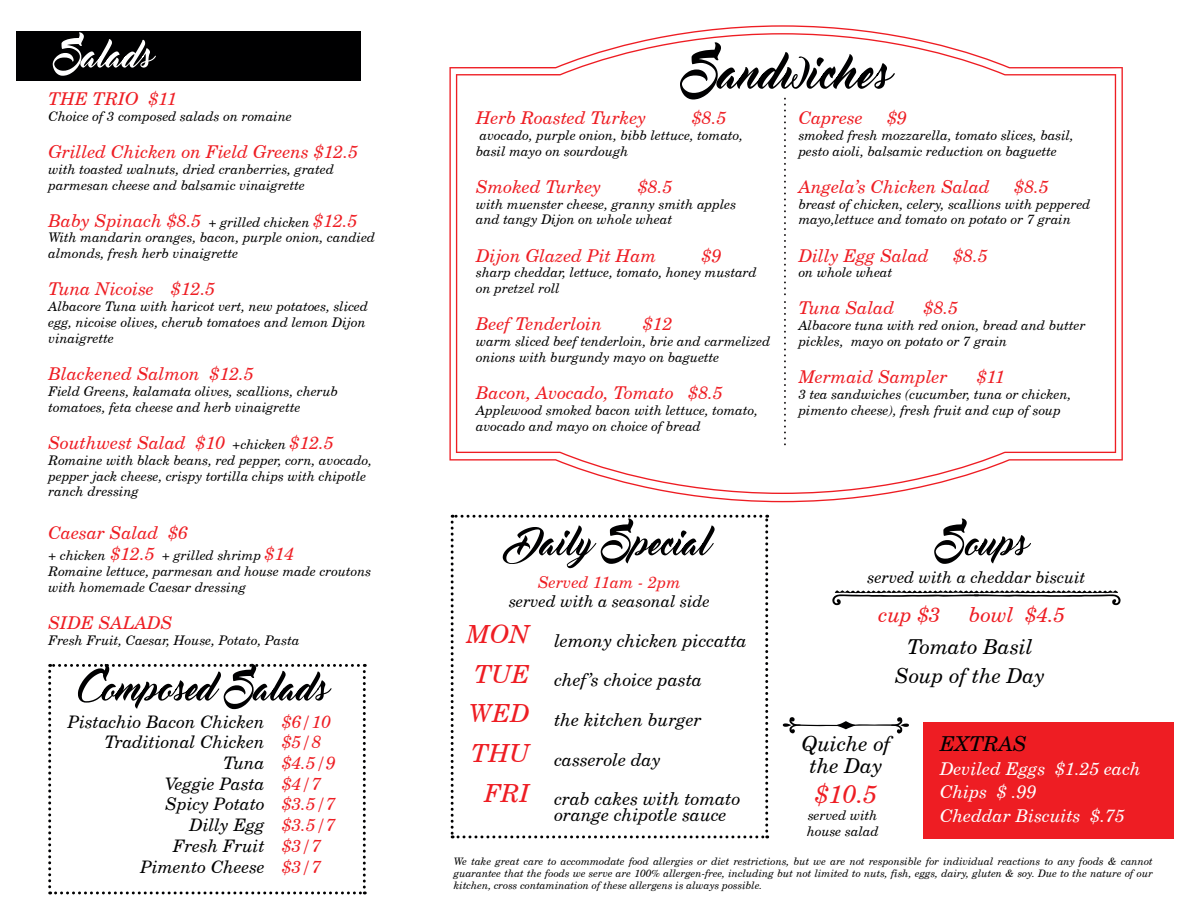
<style>
.page{position:relative;width:1188px;height:918px;background:#fff}
.page>*{position:absolute;margin:0;border:0;box-sizing:border-box;transform-origin:0 0}
.t1{font:italic 25.05px "New Century Schlbk";color:#ee1d23}
.t2{font:italic 20.55px/22px "New Century Schlbk";color:#000001;text-align:center}
.t3{font:italic 20.55px "New Century Schlbk";color:#ee1d23}
.t4{font:italic 17.7px "New Century Schlbk";color:#ee1d23}
.t5{font:italic 17.7px/16.2px "New Century Schlbk";color:#000001}
.t6{font:italic 17.7px/23.5px "New Century Schlbk";color:#fff}
.t7{font:italic 17.25px "New Century Schlbk";color:#000001}
.t8{font:italic 17.25px "New Century Schlbk";color:#ee1d23}
.t9{font:italic 16.2px "New Century Schlbk";color:#000001}
.t10{font:italic 16.2px "New Century Schlbk";color:#ee1d23}
.t11{font:italic 13.2px/15.9px "New Century Schlbk";color:#000001}
.t12{font:italic 10.35px/12.3px "New Century Schlbk";color:#000001;text-align:justify}
.s1{font-size:13.2px;color:#000001}
.s2{font-size:17.7px;color:#ee1d23}
</style>
<div class="page">
<div style="left:16px;top:31px;width:345px;height:49px;background:#000001"></div>
<svg style="left:53px;top:32px;width:103px;height:44px"></svg>
<svg style="left:48px;top:664px;width:318px;height:230px"></svg>
<svg style="left:449px;top:25px;width:674px;height:477px"></svg>
<svg style="left:456px;top:33px;width:660px;height:461px"></svg>
<svg style="left:680px;top:42px;width:215px;height:253px"></svg>
<svg style="left:784px;top:301px;width:2px;height:144px"></svg>
<div style="left:924px;top:722px;width:250px;height:116px;background:#ee1d23"></div>
<svg style="left:451px;top:515px;width:317px;height:323px"></svg>
<svg style="left:783px;top:717px;width:126px;height:17px"></svg>
<svg style="left:832px;top:590px;width:289px;height:15px"></svg>
<svg style="left:934px;top:518px;width:97px;height:46px"></svg>
<p class="t4" style="left:49px;top:88px;width:130px">THE TRIO $11</p>
<p class="t11" style="left:49px;top:108px;width:245px">Choice of 3 composed salads on romaine</p>
<p class="t4" style="left:49px;top:141px;width:311px">Grilled Chicken on Field Greens $12.5</p>
<p class="t11" style="left:49px;top:161px;width:287px">with toasted walnuts, dried cranberries, grated parmesan cheese and balsamic vinaigrette</p>
<p class="t4" style="left:49px;top:209px;width:311px">Baby Spinach $8.5 <span class="s1">+ grilled chicken</span> $12.5</p>
<p class="t11" style="left:49px;top:230px;width:328px">With mandarin oranges, bacon, purple onion, candied almonds, fresh herb vinaigrette</p>
<p class="t4" style="left:49px;top:278px;width:168px">Tuna Nicoise $12.5</p>
<p class="t11" style="left:49px;top:298px;width:321px">Albacore Tuna with haricot vert, new potatoes, sliced egg, nicoise olives, cherub tomatoes and lemon Dijon vinaigrette</p>
<p class="t4" style="left:49px;top:363px;width:207px">Blackened Salmon $12.5</p>
<p class="t11" style="left:49px;top:383px;width:291px">Field Greens, kalamata olives, scallions, cherub tomatoes, feta cheese and herb vinaigrette</p>
<p class="t4" style="left:49px;top:432px;width:287px">Southwest Salad $10 <span class="s1">+chicken</span> $12.5</p>
<p class="t11" style="left:49px;top:452px;width:325px">Romaine with black beans, red pepper, corn, avocado, pepper jack cheese, crispy tortilla chips with chipotle ranch dressing</p>
<p class="t4" style="left:49px;top:522px;width:141px">Caesar Salad $6</p>
<p class="t11" style="left:49px;top:547px;width:247px">+ chicken <span class="s2">$12.5</span> + grilled shrimp <span class="s2">$14</span></p>
<p class="t11" style="left:49px;top:563px;width:324px">Romaine lettuce, parmesan and house made croutons with homemade Caesar dressing</p>
<p class="t4" style="left:49px;top:612px;width:131px">SIDE SALADS¬</p>
<p class="t11" style="left:49px;top:632px;width:253px">Fresh Fruit, Caesar, House, Potato, Pasta</p>
<p class="t7" style="left:68px;top:711px;width:198px">Pistachio Bacon Chicken</p>
<p class="t7" style="left:105px;top:732px;width:162px">Traditional Chicken</p>
<p class="t7" style="left:223px;top:752px;width:43px">Tuna</p>
<p class="t7" style="left:165px;top:773px;width:101px">Veggie Pasta</p>
<p class="t7" style="left:166px;top:794px;width:101px">Spicy Potato</p>
<p class="t7" style="left:190px;top:815px;width:77px">Dilly Egg</p>
<p class="t7" style="left:173px;top:835px;width:93px">Fresh Fruit</p>
<p class="t7" style="left:141px;top:856px;width:126px">Pimento Cheese</p>
<p class="t8" style="left:282px;top:711px;width:50px">$6/10</p>
<p class="t8" style="left:282px;top:732px;width:41px">$5/8</p>
<p class="t8" style="left:282px;top:752px;width:55px">$4.5/9</p>
<p class="t8" style="left:282px;top:773px;width:41px">$4/7</p>
<p class="t8" style="left:282px;top:794px;width:55px">$3.5/7</p>
<p class="t8" style="left:282px;top:815px;width:55px">$3.5/7</p>
<p class="t8" style="left:282px;top:835px;width:41px">$3/7</p>
<p class="t8" style="left:282px;top:856px;width:41px">$3/7</p>
<p class="t4" style="left:476px;top:107px;width:172px">Herb Roasted Turkey</p>
<p class="t4" style="left:692px;top:107px;width:36px">$8.5</p>
<p class="t11" style="left:476px;top:127px;width:269px">avocado, purple onion, bibb lettuce, tomato, basil mayo on sourdough</p>
<p class="t4" style="left:476px;top:176px;width:127px">Smoked Turkey</p>
<p class="t4" style="left:638px;top:176px;width:36px">$8.5</p>
<p class="t11" style="left:476px;top:196px;width:262px">with muenster cheese, granny smith apples and tangy Dijon on whole wheat</p>
<p class="t4" style="left:476px;top:244px;width:182px">Dijon Glazed Pit Ham</p>
<p class="t4" style="left:702px;top:244px;width:21px">$9</p>
<p class="t11" style="left:476px;top:265px;width:282px">sharp cheddar, lettuce, tomato, honey mustard on pretzel roll</p>
<p class="t4" style="left:476px;top:313px;width:128px">Beef Tenderloin</p>
<p class="t4" style="left:643px;top:313px;width:31px">$12</p>
<p class="t11" style="left:476px;top:333px;width:296px">warm sliced beef tenderloin, brie and carmelized onions with burgundy mayo on baguette</p>
<p class="t4" style="left:476px;top:382px;width:248px">Bacon, Avocado, Tomato $8.5</p>
<p class="t11" style="left:476px;top:402px;width:283px">Applewood smoked bacon with lettuce, tomato, avocado and mayo on choice of bread</p>
<p class="t4" style="left:799px;top:107px;width:66px">Caprese</p>
<p class="t4" style="left:888px;top:107px;width:21px">$9</p>
<p class="t11" style="left:799px;top:127px;width:277px">smoked fresh mozzarella, tomato slices, basil, pesto aioli, balsamic reduction on baguette</p>
<p class="t4" style="left:799px;top:176px;width:193px">Angela’s Chicken Salad</p>
<p class="t4" style="left:1015px;top:176px;width:36px">$8.5</p>
<p class="t11" style="left:799px;top:196px;width:293px">breast of chicken, celery, scallions with peppered mayo,lettuce and tomato on potato or 7 grain</p>
<p class="t4" style="left:799px;top:244px;width:132px">Dilly Egg Salad</p>
<p class="t4" style="left:954px;top:244px;width:36px">$8.5</p>
<p class="t11" style="left:799px;top:265px;width:95px">on whole wheat</p>
<p class="t4" style="left:799px;top:297px;width:97px">Tuna Salad</p>
<p class="t4" style="left:924px;top:297px;width:36px">$8.5</p>
<p class="t11" style="left:799px;top:317px;width:288px">Albacore tuna with red onion, bread and butter pickles, mayo on potato or 7 grain</p>
<p class="t4" style="left:799px;top:366px;width:150px">Mermaid Sampler</p>
<p class="t4" style="left:977px;top:366px;width:30px">$11</p>
<p class="t11" style="left:799px;top:386px;width:274px">3 tea sandwiches (cucumber, tuna or chicken, pimento cheese), fresh fruit and cup of soup</p>
<p class="t10" style="left:538px;top:572px;width:144px">Served 11am - 2pm</p>
<p class="t9" style="left:509px;top:591px;width:202px">served with a seasonal side</p>
<p class="t1" style="left:467px;top:619px;width:65px">MON</p>
<p class="t1" style="left:474px;top:658px;width:57px">TUE</p>
<p class="t1" style="left:469px;top:698px;width:62px">WED</p>
<p class="t1" style="left:472px;top:738px;width:60px">THU</p>
<p class="t1" style="left:485px;top:778px;width:47px">FRI</p>
<p class="t5" style="left:554px;top:632px;width:194px">lemony chicken piccatta</p>
<p class="t5" style="left:554px;top:672px;width:149px">chef’s choice pasta</p>
<p class="t5" style="left:554px;top:711px;width:149px">the kitchen burger</p>
<p class="t5" style="left:554px;top:751px;width:108px">casserole day</p>
<p class="t5" style="left:554px;top:791px;width:188px">crab cakes with tomato orange chipotle sauce</p>
<p class="t9" style="left:867px;top:567px;width:219px">served with a cheddar biscuit</p>
<p class="t3" style="left:879px;top:603px;width:64px">cup $3</p>
<p class="t3" style="left:969px;top:603px;width:98px">bowl $4.5</p>
<p class="t2" style="left:907px;top:635px;width:127px">Tomato Basil</p>
<p class="t2" style="left:895px;top:665px;width:151px">Soup of the Day</p>
<p class="t2" style="left:802px;top:732px;width:91px">Quiche of the Day</p>
<p class="t1" style="left:815px;top:779px;width:64px">$10.5</p>
<p class="t11" style="left:808px;top:808px;width:71px">served with</p>
<p class="t11" style="left:807px;top:823px;width:73px">house salad</p>
<p class="t2" style="left:940px;top:733px;width:88px">EXTRAS</p>
<p class="t6" style="left:940px;top:757px;width:202px">Deviled Eggs $1.25 each</p>
<p class="t6" style="left:940px;top:780px;width:186px">Chips $ .99<br>Cheddar Biscuits $.75</p>
<p class="t12" style="left:454px;top:855px;width:701px">We take great care to accommodate food allergies or diet restrictions, but we are not responsible for individual reactions to any foods &amp; cannot guarantee that the foods we serve are 100% allergen-free, including but not limited to nuts, fish, eggs, dairy, gluten &amp; soy. Due to the nature of our kitchen, cross contamination of these allergens is always possible.</p>
</div>
